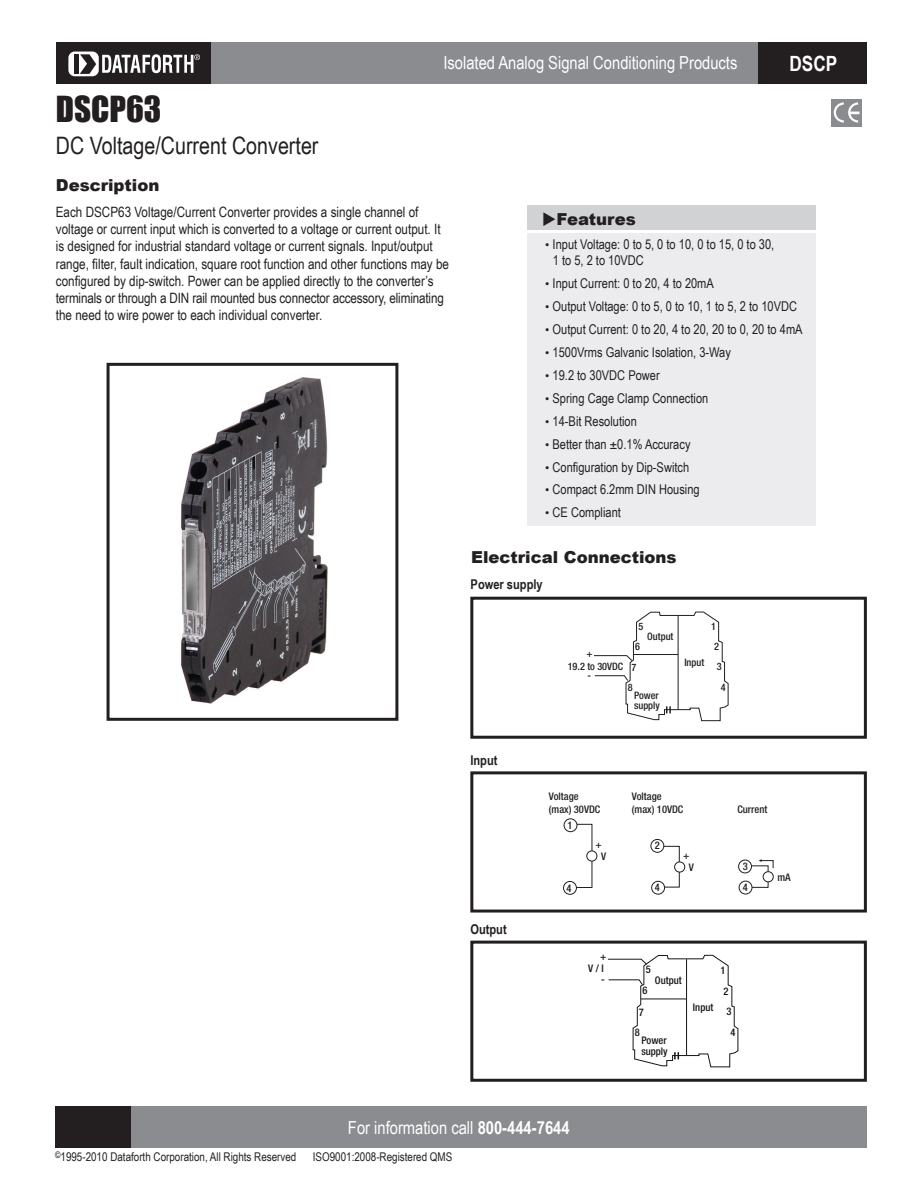
<style>
.page{position:relative;width:919px;height:1190px;background:#fff}
.page>*{position:absolute;margin:0;border:0;box-sizing:border-box;transform-origin:0 0}
.t1{font:33px "Impact";color:#231f20}
.t2{font:24px "Arial Narrow";color:#231f20}
.t3{font:700 21px "Arial Narrow";color:#fff}
.t4{font:18px "Arial Narrow";color:#fff}
.t5{font:900 16.5px "Arial";color:#231f20}
.t6{font:14.25px/17.2px "Arial Narrow";color:#231f20}
.t7{font:13.5px/16.2px "Arial Narrow";color:#231f20}
.t8{font:700 13.5px "Arial Narrow";color:#231f20}
.t9{font:12px "Arial Narrow";color:#231f20}
.t10{font:500 condensed 10.5px/12.6px "Helvetica Neue LT Std";color:#231f20}
.t11{font:500 condensed 10.5px/20.5px "Helvetica Neue LT Pro";color:#171518}
.t12{font:500 condensed 10.2px/20px "Helvetica Neue LT Std";color:#231f20}
.s1{font-family:"Arial";font-size:12px}
.s2{font-weight:700}
</style>
<div class="page">
<div style="left:106px;top:363px;width:292px;height:358px;border:3px solid #231f20"></div>
<div style="left:210px;top:42px;width:548px;height:42px;background:#8a8c8f"></div>
<div style="left:56px;top:42px;width:154px;height:42px;background:#231f20"></div>
<div style="left:758px;top:42px;width:108px;height:42px;background:#231f20"></div>
<div style="left:68px;top:52px;width:31px;height:24px;background:#fff;border-radius:6px"></div>
<hr style="left:74px;top:54px;width:4px;height:20px;background:#231f20">
<svg style="left:80px;top:54px;width:16px;height:20px"></svg>
<svg style="left:102px;top:54px;width:98px;height:19px"></svg>
<div style="left:131px;top:1106px;width:735px;height:42px;background:#8a8c8f"></div>
<div style="left:56px;top:1106px;width:75px;height:42px;background:#231f20"></div>
<div style="left:831px;top:99px;width:31px;height:27px;background:#8a8c8f"></div>
<svg style="left:833px;top:102px;width:27px;height:21px"></svg>
<div style="left:527px;top:205px;width:288px;height:25px;background:#d1d2d4"></div>
<div style="left:527px;top:233px;width:288px;height:293px;background:#ececee"></div>
<img style="left:181px;top:377px;width:147px;height:327px">
<div style="left:470px;top:597px;width:396px;height:141px;border:3px solid #231f20"></div>
<div style="left:470px;top:771px;width:396px;height:141px;border:3px solid #231f20"></div>
<div style="left:470px;top:940px;width:396px;height:141px;border:3px solid #231f20"></div>
<svg style="left:594px;top:611px;width:134px;height:110px"></svg>
<div style="left:563px;top:818px;width:14px;height:14px;border:1px solid #231f20;border-radius:50%"></div>
<div style="left:563px;top:881px;width:13px;height:13px;border:1px solid #231f20;border-radius:50%"></div>
<div style="left:650px;top:839px;width:14px;height:13px;border:1px solid #231f20;border-radius:50%"></div>
<div style="left:651px;top:881px;width:14px;height:13px;border:1px solid #231f20;border-radius:50%"></div>
<div style="left:738px;top:859px;width:13px;height:14px;border:1px solid #231f20;border-radius:50%"></div>
<svg style="left:739px;top:881px;width:13px;height:13px"></svg>
<div style="left:738px;top:880px;width:14px;height:14px;border:1px solid #231f20;border-radius:50%"></div>
<div style="left:586px;top:850px;width:11px;height:11px;border:1px solid #231f20;border-radius:50%"></div>
<div style="left:674px;top:861px;width:11px;height:11px;border:1px solid #231f20;border-radius:50%"></div>
<div style="left:762px;top:871px;width:11px;height:11px;border:1px solid #231f20;border-radius:50%"></div>
<svg style="left:758px;top:859px;width:15px;height:9px"></svg>
<svg style="left:607px;top:954px;width:131px;height:113px"></svg>
<h1 class="t1" style="left:56px;top:84px;width:107px">DSCP63</h1>
<h2 class="t2" style="left:56px;top:128px;width:264px">DC Voltage/Current Converter</h2>
<p class="t4" style="left:443px;top:50px;width:295px">Isolated Analog Signal Conditioning Products</p>
<h3 class="t3" style="left:789px;top:47px;width:49px">DSCP</h3>
<p class="t5" style="left:56px;top:173px;width:105px">Description</p>
<p class="t6" style="left:56px;top:203px;width:395px">Each DSCP63 Voltage/Current Converter provides a single channel of voltage or current input which is converted to a voltage or current output. It is designed for industrial standard voltage or current signals. Input/output range, filter, fault indication, square root function and other functions may be configured by dip-switch. Power can be applied directly to the converter’s terminals or through a DIN rail mounted bus connector accessory, eliminating the need to wire power to each individual converter.</p>
<p class="t5" style="left:542px;top:207px;width:95px">◆Features</p>
<p class="t7" style="left:552px;top:235px;width:223px;text-indent:-7px"><span class="s1">•</span> Input Voltage: 0 to 5, 0 to 10, 0 to 15, 0 to 30,<br>1 to 5, 2 to 10VDC</p>
<p class="t7" style="left:545px;top:274px;width:170px"><span class="s1">•</span> Input Current: 0 to 20, 4 to 20mA</p>
<p class="t7" style="left:545px;top:297px;width:253px"><span class="s1">•</span> Output Voltage: 0 to 5, 0 to 10, 1 to 5, 2 to 10VDC</p>
<p class="t7" style="left:545px;top:320px;width:259px"><span class="s1">•</span> Output Current: 0 to 20, 4 to 20, 20 to 0, 20 to 4mA</p>
<p class="t7" style="left:545px;top:343px;width:187px"><span class="s1">•</span> 1500Vrms Galvanic Isolation, 3-Way</p>
<p class="t7" style="left:545px;top:366px;width:116px"><span class="s1">•</span> 19.2 to 30VDC Power</p>
<p class="t7" style="left:545px;top:389px;width:164px"><span class="s1">•</span> Spring Cage Clamp Connection</p>
<p class="t7" style="left:545px;top:412px;width:93px"><span class="s1">•</span> 14-Bit Resolution</p>
<p class="t7" style="left:545px;top:435px;width:147px"><span class="s1">•</span> Better than ±0.1% Accuracy</p>
<p class="t7" style="left:545px;top:458px;width:145px"><span class="s1">•</span> Configuration by Dip-Switch</p>
<p class="t7" style="left:545px;top:481px;width:156px"><span class="s1">•</span> Compact 6.2mm DIN Housing</p>
<p class="t7" style="left:545px;top:504px;width:77px"><span class="s1">•</span> CE Compliant</p>
<p class="t5" style="left:471px;top:545px;width:207px">Electrical Connections</p>
<p class="t8" style="left:470px;top:574px;width:73px">Power supply</p>
<p class="t12" style="left:638px;top:616px;width:6px">5</p>
<p class="t12" style="left:635px;top:636px;width:6px">6</p>
<p class="t12" style="left:631px;top:657px;width:6px">7</p>
<p class="t12" style="left:627px;top:677px;width:6px">8</p>
<p class="t12" style="left:647px;top:626px;width:28px">Output</p>
<p class="t12" style="left:586px;top:643px;width:8px">+</p>
<p class="t12" style="left:587px;top:665px;width:5px">-</p>
<p class="t12" style="left:567px;top:656px;width:57px">19.2 to 30VDC</p>
<p class="t12" style="left:634px;top:690px;width:27px;line-height:10.2px">Power supply</p>
<p class="t12" style="left:711px;top:616px;width:12px">1<br>2<br>3</p>
<p class="t12" style="left:720px;top:677px;width:6px">4</p>
<p class="t12" style="left:684px;top:652px;width:21px">Input</p>
<p class="t8" style="left:470px;top:750px;width:29px">Input</p>
<p class="t8" style="left:470px;top:919px;width:38px">Output</p>
<p class="t10" style="left:549px;top:790px;width:53px">Voltage (max) 30VDC</p>
<p class="t10" style="left:567px;top:819px;width:7px">1</p>
<p class="t10" style="left:566px;top:882px;width:7px">4</p>
<p class="t10" style="left:595px;top:837px;width:8px">+</p>
<p class="t10" style="left:601px;top:849px;width:7px">V</p>
<p class="t11" style="left:600px;top:946px;width:8px">+</p>
<p class="t11" style="left:601px;top:969px;width:5px">-</p>
<p class="t11" style="left:588px;top:958px;width:17px">V / I</p>
<p class="t10" style="left:632px;top:790px;width:53px">Voltage (max) 10VDC</p>
<p class="t10" style="left:655px;top:839px;width:7px">2</p>
<p class="t10" style="left:655px;top:881px;width:7px">4</p>
<p class="t10" style="left:683px;top:848px;width:8px">+</p>
<p class="t10" style="left:689px;top:860px;width:7px">V</p>
<p class="t10" style="left:737px;top:802px;width:31px">Current</p>
<p class="t10" style="left:742px;top:856px;width:7px;line-height:20.5px">3<br>4</p>
<p class="t10" style="left:777px;top:870px;width:15px">mA</p>
<p class="t11" style="left:646px;top:959px;width:7px">5</p>
<p class="t11" style="left:642px;top:980px;width:7px">6</p>
<p class="t11" style="left:638px;top:1001px;width:7px">7</p>
<p class="t11" style="left:635px;top:1022px;width:7px">8</p>
<p class="t11" style="left:655px;top:969px;width:28px">Output</p>
<p class="t11" style="left:641px;top:1035px;width:28px;line-height:10.5px">Power supply</p>
<p class="t11" style="left:720px;top:960px;width:13px">1<br>2<br>3</p>
<p class="t11" style="left:730px;top:1022px;width:7px">4</p>
<p class="t11" style="left:693px;top:996px;width:22px">Input</p>
<p class="t4" style="left:348px;top:1114px;width:223px">For information call <span class="s2">800-444-7644</span></p>
<p class="t9" style="left:55px;top:1148px;width:243px"><sup>©</sup>1995-2010 Dataforth Corporation, All Rights Reserved</p>
<p class="t9" style="left:313px;top:1148px;width:141px">ISO9001:2008-Registered QMS</p>
</div>
